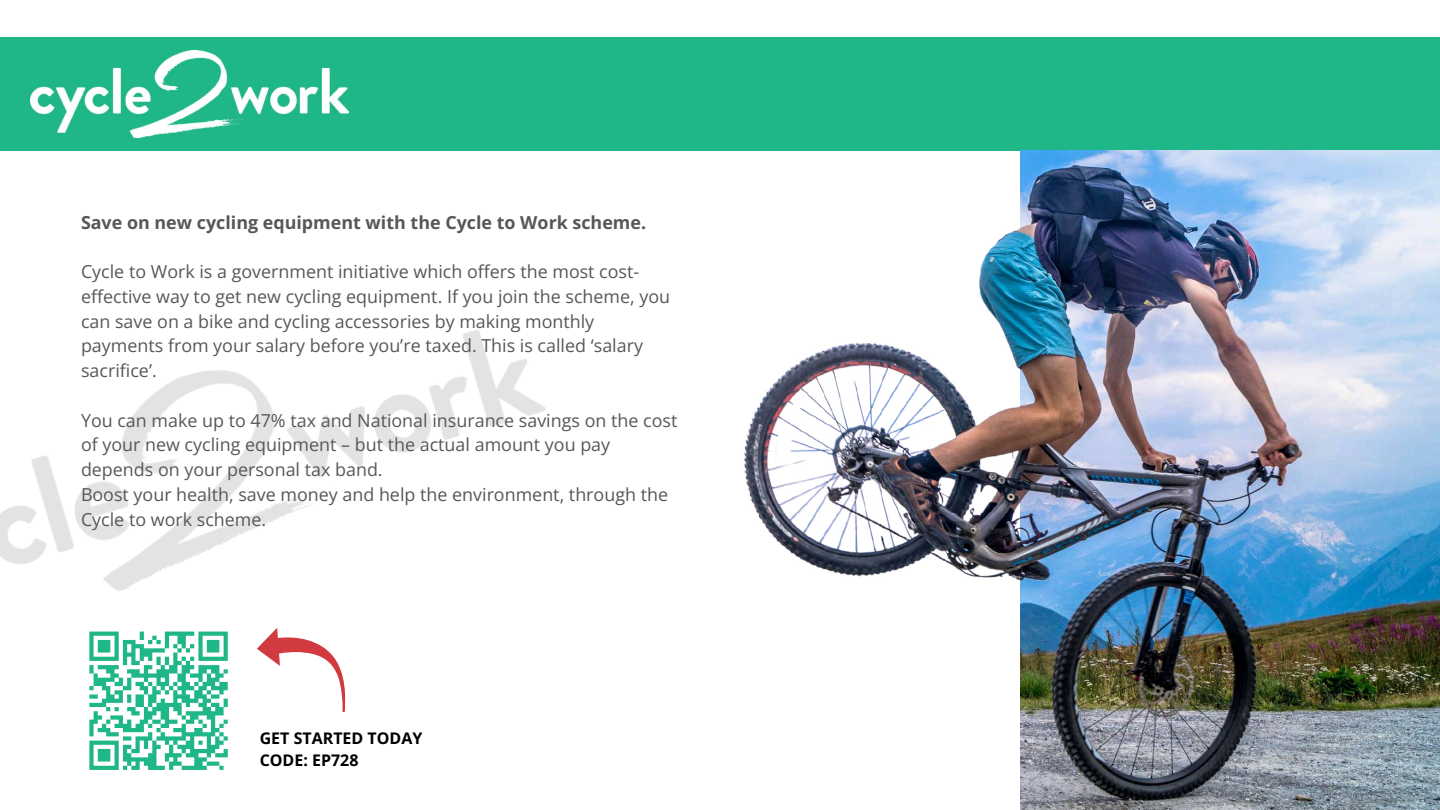
<style>
.page{position:relative;width:1440px;height:810px;background:#fff}
.page>*{position:absolute;margin:0;border:0;box-sizing:border-box;transform-origin:0 0}
.t1{font:17.9px/24.8px "Open Sans";color:#5b5656}
.t2{font:700 17.9px "Open Sans";color:#5b5656}
.t3{font:700 16px/21.8px "Open Sans";color:#000}
</style>
<div class="page">
<div style="left:0;top:38px;width:1440px;height:113px;background:#20b788"></div>
<img style="left:0;top:330px;width:546px;height:261px">
<svg style="left:89px;top:631px;width:139px;height:139px"></svg>
<svg style="left:257px;top:628px;width:88px;height:84px"></svg>
<img style="left:743px;top:151px;width:278px;height:659px">
<img style="left:1021px;top:151px;width:419px;height:659px">
<img style="left:31px;top:51px;width:318px;height:87px">
<p class="t2" style="left:81px;top:209px;width:567px">Save on new cycling equipment with the Cycle to Work scheme.</p>
<p class="t1" style="left:81px;top:259px;width:591px">Cycle to Work is a government initiative which offers the most cost&shy;effective way to get new cycling equipment. If you join the scheme, you can save on a bike and cycling accessories by making monthly payments from your salary before you’re taxed. This is called ‘salary sacrifice’.</p>
<p class="t1" style="left:81px;top:407px;width:598px">You can make up to 47% tax and National insurance savings on the cost of your new cycling equipment – but the actual amount you pay depends on your personal tax band.<br>Boost your health, save money and help the environment, through the Cycle to work scheme.</p>
<p class="t3" style="left:260px;top:727px;width:164px">GET STARTED TODAY<br>CODE: EP728</p>
</div>
